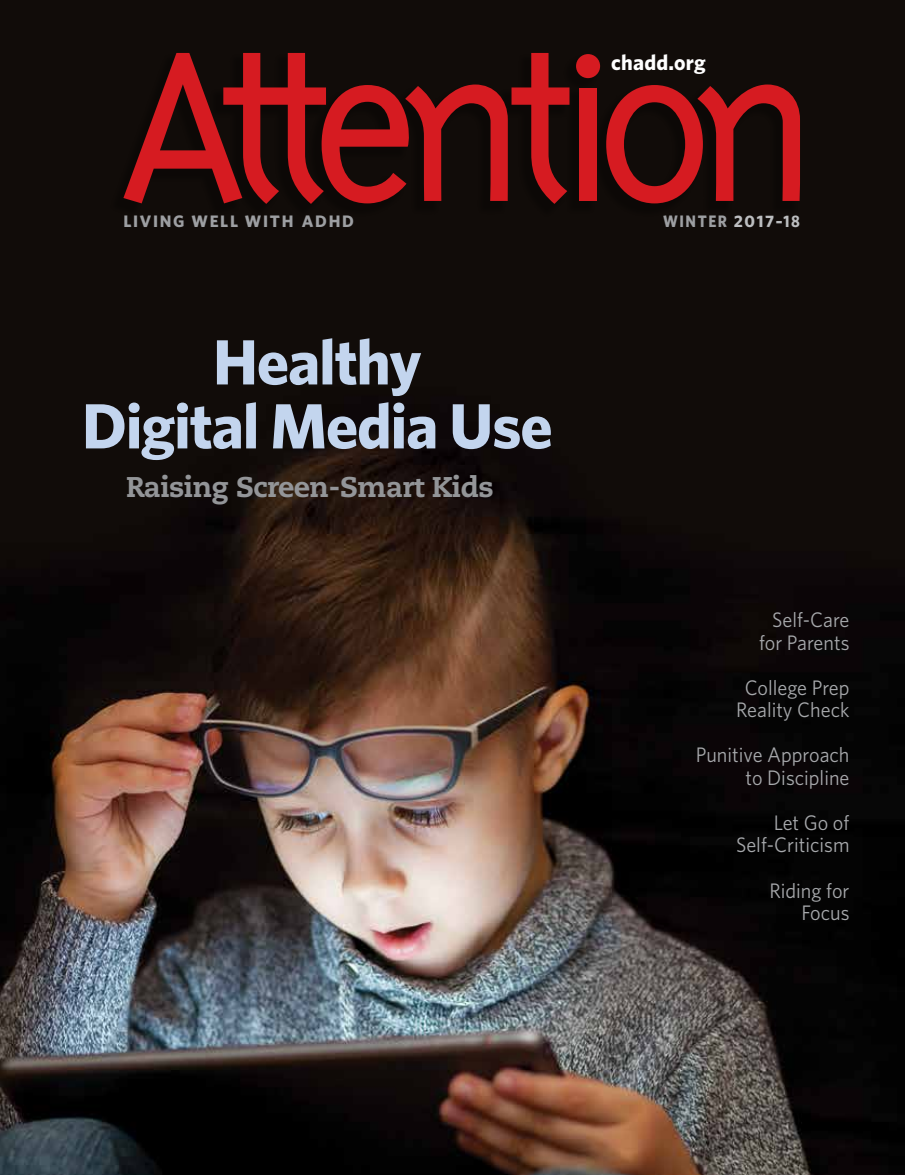
<style>
.page{position:relative;width:905px;height:1175px;background:#fff}
.page>*{position:absolute;margin:0;border:0;box-sizing:border-box;transform-origin:0 0}
.t1{font:700 63.9px/63.9px "Whitney";letter-spacing:-.02em;color:#c3d5ee;text-align:center}
.t2{font:800 28.5px "Caecilia LT Std";letter-spacing:-.02em;color:#939598}
.t3{font:700 21.75px "Whitney";letter-spacing:.01em;color:#fff}
.t4{font:21px/22.5px "Whitney";color:#a7a9ac;text-align:right;scale:.96 1}
.t5{font:700 16.65px "Whitney";letter-spacing:.1em;color:#9d9fa2}
.t6{font:700 16.65px "Whitney";letter-spacing:.1em;color:#bcbec0}
.s1{color:#9d9fa2}
</style>
<div class="page">
<img style="left:0;top:0;width:904px;height:1174px">
<div style="left:110px;top:54px;width:688px;height:163px;background:#110c09"></div>
<svg style="left:123px;top:53px;width:446px;height:151px"></svg>
<div style="left:579px;top:88px;width:18px;height:112px;background:#d61b21"></div>
<svg style="left:606px;top:84px;width:194px;height:119px"></svg>
<div style="left:576px;top:54px;width:24px;height:24px;background:#d61b21;border-radius:50%"></div>
<p class="t3" style="left:611px;top:50px;width:96px">chadd.org</p>
<p class="t5" style="left:123px;top:211px;width:232px">LIVING WELL WITH ADHD</p>
<p class="t6" style="left:663px;top:211px;width:138px"><span class="s1">WINTER</span> 2017–18</p>
<h1 class="t1" style="left:82px;top:328px;width:472px">Healthy<br>Digital Media Use</h1>
<h2 class="t2" style="left:126px;top:469px;width:369px">Raising Screen-Smart Kids</h2>
<p class="t4" style="left:759px;top:608px;width:96px">Self-Care for Parents</p>
<p class="t4" style="left:736px;top:676px;width:119px;text-align:center">College Prep<br>Reality Check</p>
<p class="t4" style="left:695px;top:743px;width:162px">Punitive Approach to Discipline</p>
<p class="t4" style="left:736px;top:811px;width:120px">Let Go of<br>Self-Criticism</p>
<p class="t4" style="left:769px;top:878px;width:85px">Riding for<br>Focus</p>
</div>
